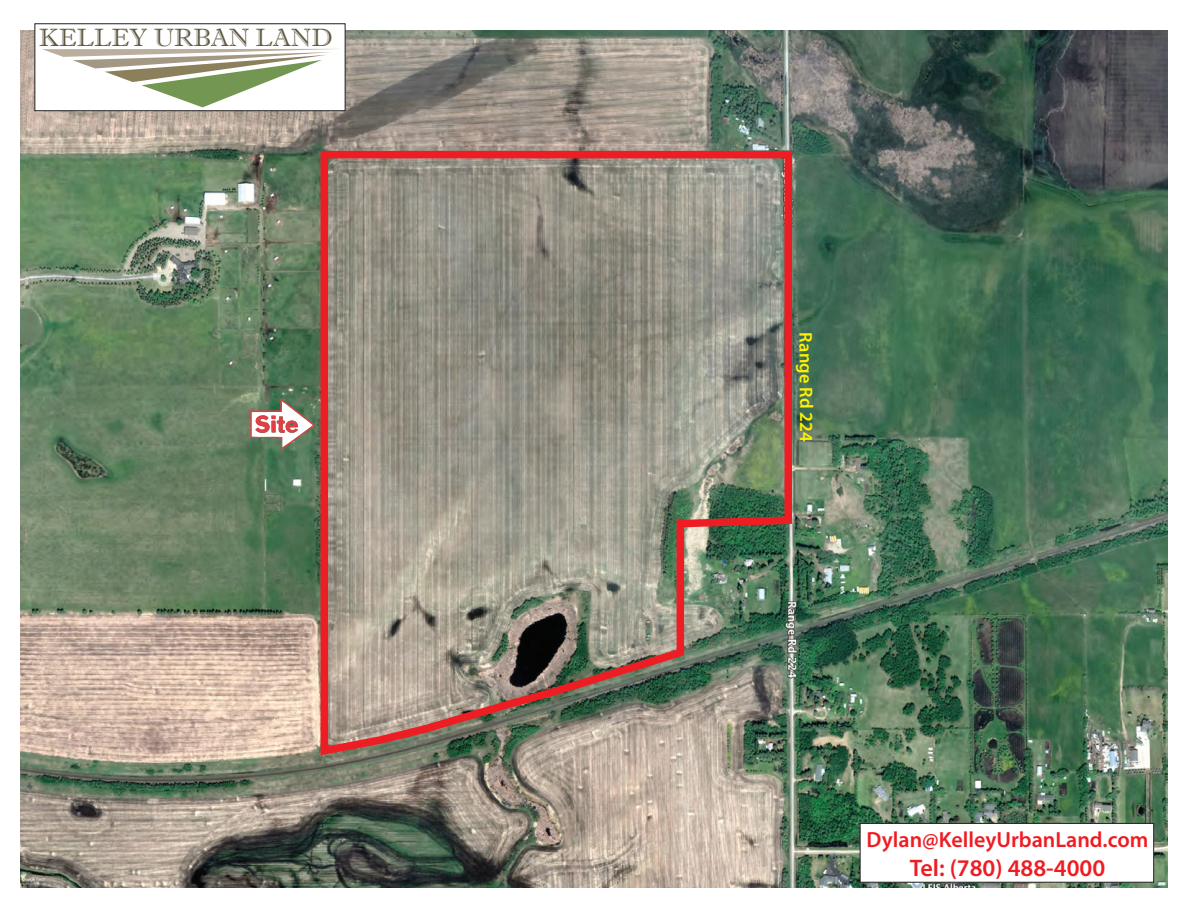
<style>
.page{position:relative;width:1188px;height:918px;background:#fff}
.page>*{position:absolute;margin:0;border:0;box-sizing:border-box;transform-origin:0 0}
.t1{font:25.05px "Imprint MT Shadow";color:#5f573e}
.t2{font:600 24px "Myriad Pro";color:#ee1d23}
.t3{font:600 22.05px "Myriad Pro";color:#ee1d23}
.t4{font:600 18.45px "Myriad Pro";letter-spacing:-.01em;color:#fff101}
</style>
<div class="page">
<img style="left:20px;top:30px;width:1148px;height:858px">
<svg style="left:317px;top:147px;width:479px;height:613px;background:#958b7e"></svg>
<div style="left:34px;top:23px;width:312px;height:88px;background:#fff;border:1px solid #231f20"></div>
<svg style="left:42px;top:49px;width:292px;height:58px"></svg>
<div style="left:860px;top:823px;width:294px;height:60px;background:#fff;border:1px solid #231f20"></div>
<svg style="left:250px;top:398px;width:65px;height:52px"></svg>
<div style="left:271px;top:420px;width:5px;height:12px;background:#e43e44"></div>
<p class="t1" style="left:39px;top:23px;width:295px">KELLEY URBAN LAND</p>
<p class="t4" style="left:818px;top:332px;width:111px;rotate:90deg">Range Rd 224</p>
<p class="t3" style="left:867px;top:826px;width:283px">Dylan@KelleyUrbanLand.com</p>
<p class="t2" style="left:910px;top:852px;width:197px">Tel: (780) 488-4000</p>
</div>
